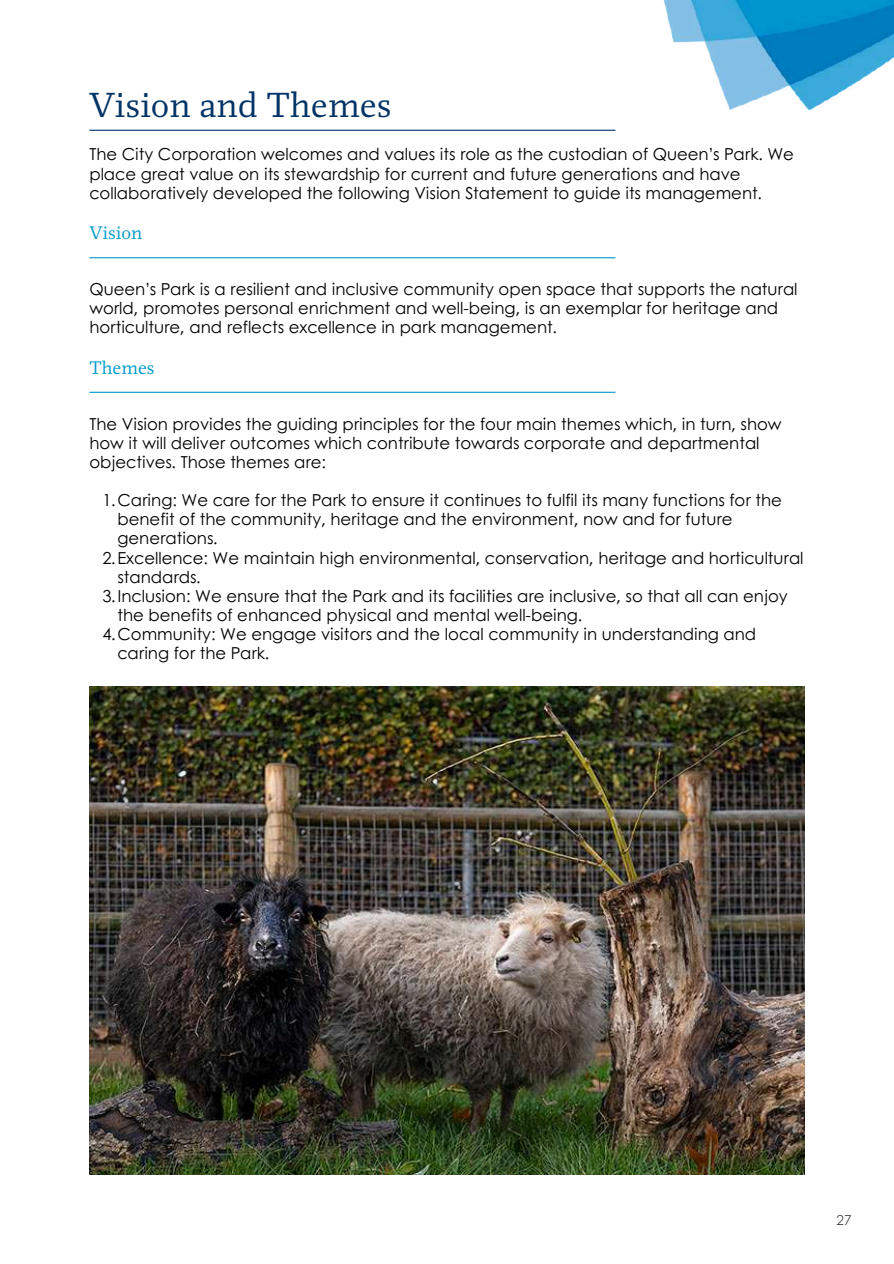
<style>
.page{position:relative;width:894px;height:1264px;background:#fff}
.page>*{position:absolute;margin:0;border:0;box-sizing:border-box;transform-origin:0 0}
.t1{font:34.5px "AFM";color:#036}
.t2{font:18px "AFM";color:#09c}
.t3{font:16.5px/19.2px "Century Gothic";color:#000}
.t4{font:300 13.5px "Century Gothic";color:#000}
</style>
<div class="page">
<img style="left:663px;top:0;width:230px;height:109px">
<hr style="left:89px;top:392px;width:526px;height:1px;background:#09c">
<hr style="left:89px;top:257px;width:526px;height:1px;background:#09c">
<hr style="left:89px;top:130px;width:526px;height:1px;background:#036">
<img style="left:89px;top:686px;width:715px;height:488px">
<h1 class="t1" style="left:89px;top:91px;width:303px">Vision and Themes</h1>
<p class="t3" style="left:89px;top:144px;width:706px">The City Corporation welcomes and values its role as the custodian of Queen’s Park. We place great value on its stewardship for current and future generations and have collaboratively developed the following Vision Statement to guide its management.</p>
<p class="t2" style="left:89px;top:225px;width:54px">Vision</p>
<p class="t3" style="left:89px;top:279px;width:709px">Queen’s Park is a resilient and inclusive community open space that supports the natural world, promotes personal enrichment and well-being, is an exemplar for heritage and horticulture, and reflects excellence in park management.</p>
<p class="t2" style="left:89px;top:360px;width:67px">Themes</p>
<p class="t3" style="left:89px;top:413px;width:693px">The Vision provides the guiding principles for the four main themes which, in turn, show how it will deliver outcomes which contribute towards corporate and departmental objectives. Those themes are:</p>
<p class="t3" style="left:117px;top:490px;width:665px;text-indent:-15px">1.Caring: We care for the Park to ensure it continues to fulfil its many functions for the benefit of the community, heritage and the environment, now and for future generations.</p>
<p class="t3" style="left:102px;top:547px;width:702px">2.Excellence: We maintain high environmental, conservation, heritage and horticultural</p>
<p class="t3" style="left:117px;top:566px;width:85px">standards.</p>
<p class="t3" style="left:102px;top:585px;width:686px">3.Inclusion: We ensure that the Park and its facilities are inclusive, so that all can enjoy</p>
<p class="t3" style="left:117px;top:604px;width:466px">the benefits of enhanced physical and mental well-being.</p>
<p class="t3" style="left:102px;top:623px;width:655px">4.Community: We engage visitors and the local community in understanding and</p>
<p class="t3" style="left:117px;top:643px;width:153px">caring for the Park.</p>
<p class="t4" style="left:836px;top:1210px;width:16px">27</p>
</div>
